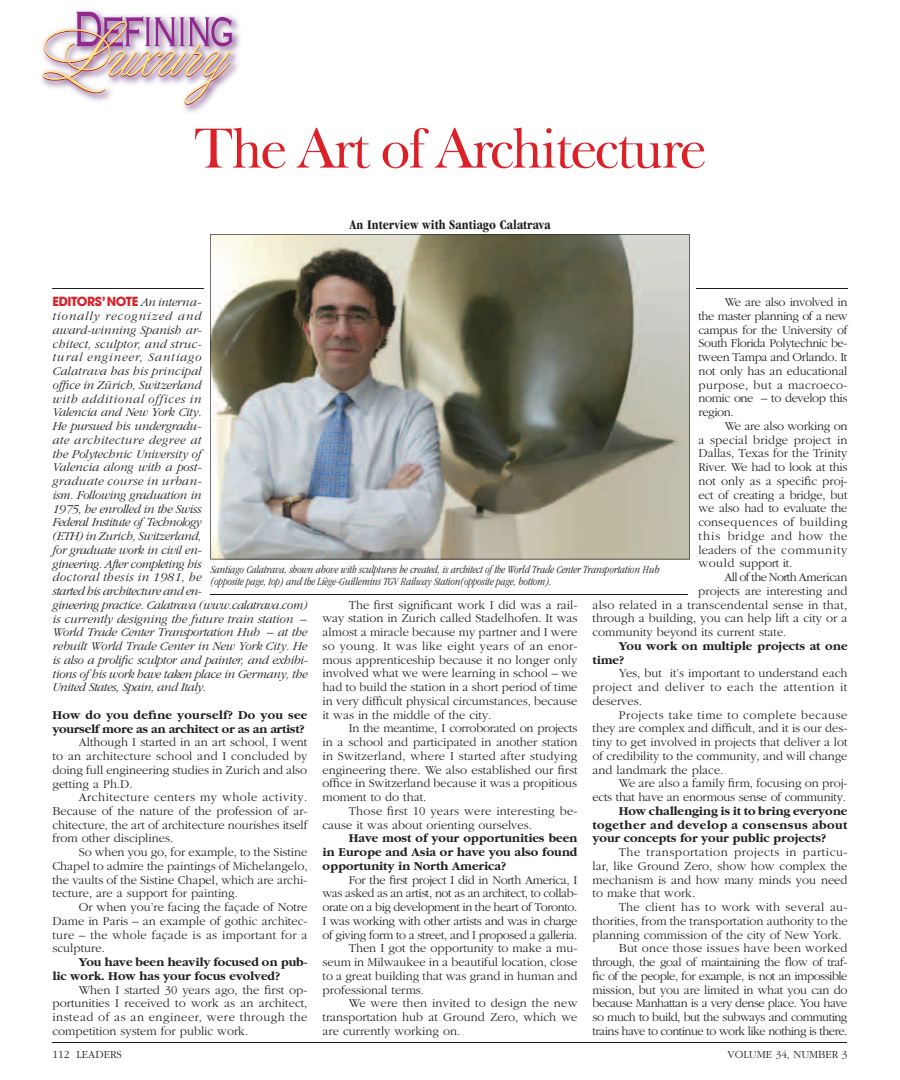
<style>
.page{position:relative;width:900px;height:1080px;background:#fff}
.page>*{position:absolute;margin:0;border:0;box-sizing:border-box;transform-origin:0 0}
.t1{font:57.5px "Frys Baskerville BT";letter-spacing:-.04em;color:#db2028}
.t2{font:700 condensed 13.75px "Garamond";letter-spacing:.01em;color:#231f20}
.t3{font:300 12.5px/13.8px "Garamond";color:#231f20;text-align:justify}
.t4{font:italic 300 12.5px/13.8px "Garamond";letter-spacing:-.025em;color:#231f20}
.t5{font:700 12.5px/13.8px "Garamond";color:#231f20}
.t6{font:300 12.5px "Garamond";letter-spacing:-.03em;color:#231f20}
.t7{font:300 12.5px "Garamond";letter-spacing:-.04em;color:#231f20}
.t8{font:300 12.5px "Garamond";letter-spacing:.02em;color:#231f20}
.t9{font:300 12.5px/13.8px "Garamond";letter-spacing:-.02em;color:#231f20;text-align:right}
.t10{font:700 12.5px/13.8px "Garamond";letter-spacing:-.02em;color:#231f20}
.t11{font:300 12.5px "Garamond";letter-spacing:-.035em;color:#231f20}
.t12{font:700 12.5px "Avant Garde";letter-spacing:-.03em;color:#db2028}
.t13{font:300 12.5px "Garamond";letter-spacing:-.05em;color:#231f20}
.t14{font:italic 300 condensed 11.25px/12.5px "Garamond";color:#231f20}
.t15{font:300 11.25px "Garamond";color:#231f20}
.s1{font-family:"Garamond";font-weight:300;font-style:italic;color:#231f20}
</style>
<div class="page">
<img style="left:41px;top:10px;width:199px;height:103px">
<svg style="left:43px;top:12px;width:189px;height:93px"></svg>
<hr style="left:52px;top:288px;width:152px;height:1px;background:#231f20">
<hr style="left:211px;top:594px;width:477px;height:1px;background:#231f20">
<img style="left:210px;top:234px;width:480px;height:325px">
<hr style="left:696px;top:288px;width:152px;height:1px;background:#231f20">
<hr style="left:52px;top:1042px;width:795px;height:1px;background:#231f20">
<h1 class="t1" style="left:194px;top:112px;width:514px">The Art of Architecture</h1>
<p class="t2" style="left:349px;top:217px;width:203px">An Interview with Santiago Calatrava</p>
<p class="t12" style="left:52px;top:294px;width:150px">EDITORS’ NOTE <span class="s1">An interna-</span></p>
<p class="t4" style="left:52px;top:309px;width:257px">tionally recognized and<br>award-winning Spanish ar-<br>chitect, sculptor, and struc-<br>tural engineer, Santiago<br>Calatrava has his principal<br>office in Zürich, Switzerland<br>with additional offices in<br>Valencia and New York City.<br>He pursued his undergradu-<br>ate architecture degree at<br>the Polytechnic University of<br>Valencia along with a post-<br>graduate course in urban-<br>ism. Following graduation in<br>1975, he enrolled in the Swiss<br>Federal Institute of Technology<br>(ETH) in Zurich, Switzerland,<br>for graduate work in civil en-<br>gineering. After completing his<br>doctoral thesis in 1981, he<br>started his architecture and en-<br>gineering practice. Calatrava (www.calatrava.com) is currently designing the future train station – World Trade Center Transportation Hub – at the rebuilt World Trade Center in New York City. He is also a prolific sculptor and painter, and exhibi&shy;tions of his work have taken place in Germany, the United States, Spain, and Italy.</p>
<p class="t10" style="left:52px;top:708px;width:256px">How do you define yourself? Do you see yourself more as an architect or as an artist?</p>
<p class="t3" style="left:52px;top:736px;width:257px;text-indent:26px">Although I started in an art school, I went to an architecture school and I concluded by doing full engineering studies in Zurich and also getting a Ph.D.</p>
<p class="t3" style="left:52px;top:791px;width:257px;text-indent:26px">Architecture centers my whole activity.<br>Because of the nature of the profession of ar&shy;chitecture, the art of architecture nourishes itself from other disciplines.</p>
<p class="t3" style="left:52px;top:846px;width:257px;text-indent:26px">So when you go, for example, to the Sistine Chapel to admire the paintings of Michelangelo, the vaults of the Sistine Chapel, which are archi&shy;tecture, are a support for painting.</p>
<p class="t3" style="left:52px;top:901px;width:257px;text-indent:26px">Or when you’re facing the façade of Notre Dame in Paris – an example of gothic architec&shy;ture – the whole façade is as important for a sculpture.</p>
<p class="t5" style="left:52px;top:956px;width:256px;text-indent:26px">You have been heavily focused on pub&shy;lic work. How has your focus evolved?</p>
<p class="t3" style="left:52px;top:983px;width:257px;text-indent:26px">When I started 30 years ago, the first op&shy;portunities I received to work as an architect, instead of as an engineer, were through the competition system for public work.</p>
<p class="t3" style="left:699px;top:296px;width:151px;text-indent:26px">We are also involved in the master planning of a new campus for the University of South Florida Polytechnic be&shy;tween Tampa and Orlando. It not only has an educational purpose, but a macroeco&shy;nomic one – to develop this region.</p>
<p class="t3" style="left:699px;top:419px;width:150px;text-indent:26px">We are also working on a special bridge project in Dallas, Texas for the Trinity River. We had to look at this not only as a specific proj&shy;ect of creating a bridge, but we also had to evaluate the consequences of building this bridge and how the leaders of the community would support it.</p>
<p class="t13" style="left:724px;top:571px;width:125px">All of the North American</p>
<p class="t3" style="left:698px;top:584px;width:151px">projects are interesting and</p>
<p class="t8" style="left:592px;top:598px;width:256px">also related in a transcendental sense in that,</p>
<p class="t3" style="left:592px;top:612px;width:257px">through a building, you can help lift a city or a</p>
<p class="t3" style="left:592px;top:626px;width:196px">community beyond its current state.</p>
<p class="t5" style="left:592px;top:639px;width:257px;text-indent:26px">You work on multiple projects at one time?</p>
<p class="t3" style="left:592px;top:667px;width:257px;text-indent:26px">Yes, but it’s important to understand each project and deliver to each the attention it deserves.</p>
<p class="t3" style="left:592px;top:708px;width:257px;text-indent:26px">Projects take time to complete because they are complex and difficult, and it is our des&shy;tiny to get involved in projects that deliver a lot of credibility to the community, and will change and landmark the place.</p>
<p class="t9" style="left:592px;top:777px;width:256px">We are also a family firm, focusing on proj-<br>ects that have an enormous sense of community.</p>
<p class="t5" style="left:592px;top:804px;width:257px;text-align:justify;text-indent:26px">How challenging is it to bring everyone together and develop a consensus about your concepts for your public projects?</p>
<p class="t3" style="left:592px;top:846px;width:257px;text-indent:26px">The transportation projects in particu&shy;lar, like Ground Zero, show how complex the mechanism is and how many minds you need to make that work.</p>
<p class="t8" style="left:619px;top:901px;width:230px">The client has to work with several au-</p>
<p class="t3" style="left:592px;top:914px;width:257px">thorities, from the transportation authority to the</p>
<p class="t3" style="left:592px;top:928px;width:251px">planning commission of the city of New York.</p>
<p class="t8" style="left:619px;top:942px;width:230px">But once those issues have been worked</p>
<p class="t11" style="left:592px;top:956px;width:256px">through, the goal of maintaining the flow of traf-</p>
<p class="t7" style="left:592px;top:969px;width:257px">fic of the people, for example, is not an impossible</p>
<p class="t9" style="left:592px;top:983px;width:256px">mission, but you are limited in what you can do</p>
<p class="t7" style="left:592px;top:997px;width:257px">because Manhattan is a very dense place. You have</p>
<p class="t7" style="left:592px;top:1011px;width:256px">so much to build, but the subways and commuting</p>
<p class="t7" style="left:592px;top:1024px;width:256px">trains have to continue to work like nothing is there.</p>
<p class="t14" style="left:211px;top:563px;width:450px">Santiago Calatrava, shown above with sculptures he created, is architect of the World Trade Center Transportation Hub (opposite page, top) and the Liège-Guillemins TGV Railway Station(opposite page, bottom).</p>
<p class="t3" style="left:322px;top:598px;width:257px;text-indent:26px">The first significant work I did was a rail&shy;way station in Zurich called Stadelhofen. It was almost a miracle because my partner and I were so young. It was like eight years of an enor&shy;mous apprenticeship because it no longer only involved what we were learning in school – we had to build the station in a short period of time in very difficult physical circumstances, because it was in the middle of the city.</p>
<p class="t3" style="left:322px;top:722px;width:257px;text-indent:26px">In the meantime, I corroborated on projects in a school and participated in another station in Switzerland, where I started after studying engineering there. We also established our first office in Switzerland because it was a propitious moment to do that.</p>
<p class="t3" style="left:322px;top:804px;width:257px;text-indent:26px">Those first 10 years were interesting be&shy;cause it was about orienting ourselves.</p>
<p class="t5" style="left:322px;top:832px;width:257px;text-align:justify;text-indent:26px">Have most of your opportunities been in Europe and Asia or have you also found opportunity in North America?</p>
<p class="t6" style="left:349px;top:873px;width:230px">For the first project I did in North America, I</p>
<p class="t6" style="left:322px;top:887px;width:256px">was asked as an artist, not as an architect, to collab-</p>
<p class="t6" style="left:322px;top:901px;width:257px">orate on a big development in the heart of Toronto.</p>
<p class="t6" style="left:322px;top:914px;width:256px">I was working with other artists and was in charge</p>
<p class="t6" style="left:322px;top:928px;width:256px">of giving form to a street, and I proposed a galleria.</p>
<p class="t3" style="left:349px;top:942px;width:230px">Then I got the opportunity to make a mu-</p>
<p class="t3" style="left:322px;top:956px;width:256px">seum in Milwaukee in a beautiful location, close</p>
<p class="t3" style="left:322px;top:969px;width:257px">to a great building that was grand in human and</p>
<p class="t3" style="left:322px;top:983px;width:103px">professional terms.</p>
<p class="t8" style="left:349px;top:997px;width:230px">We were then invited to design the new</p>
<p class="t3" style="left:322px;top:1011px;width:257px">transportation hub at Ground Zero, which we</p>
<p class="t3" style="left:322px;top:1024px;width:139px">are currently working on.</p>
<p class="t15" style="left:52px;top:1048px;width:71px">112 LEADERS</p>
<p class="t15" style="left:728px;top:1048px;width:121px">VOLUME 34, NUMBER 3</p>
</div>
